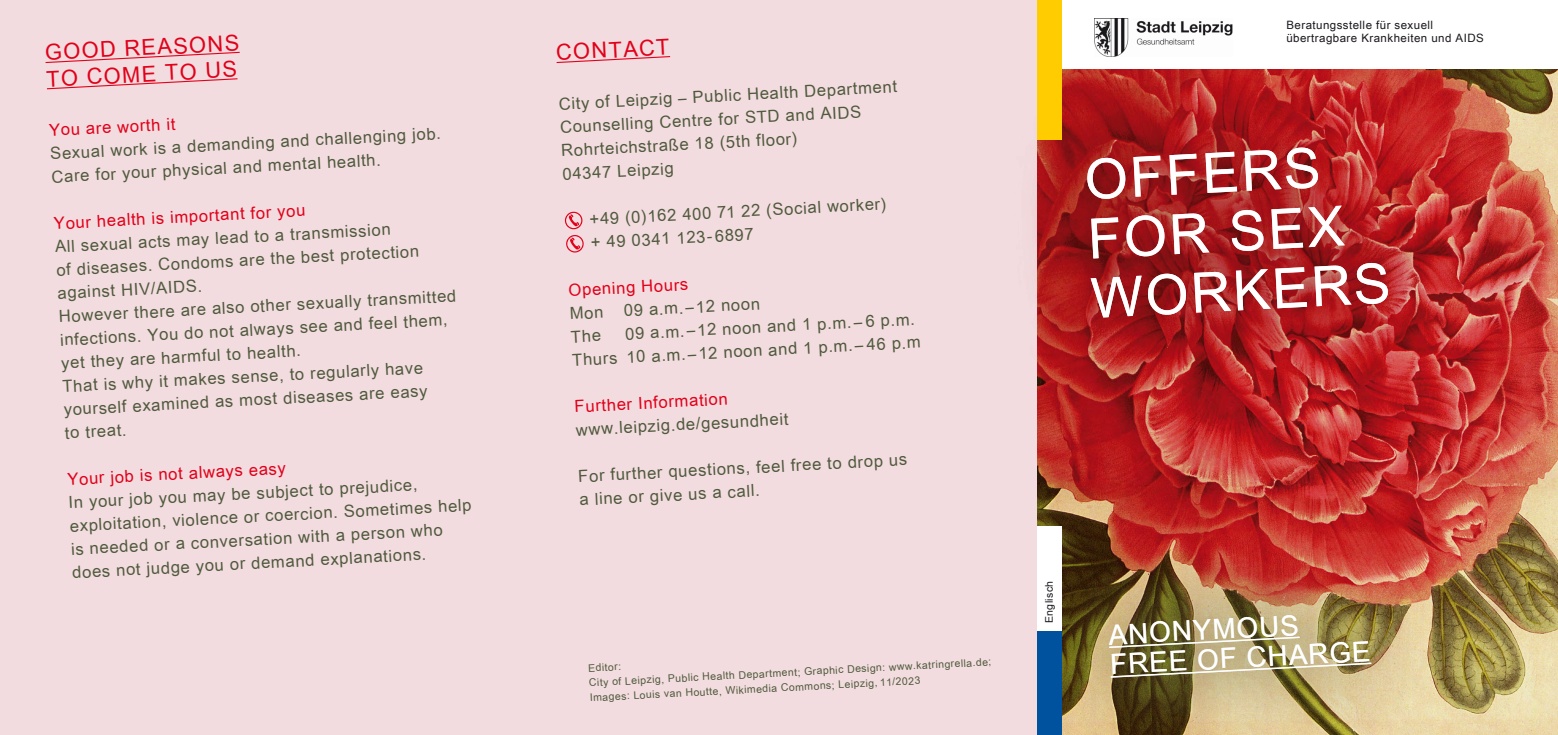
<style>
.page{position:relative;width:1558px;height:735px;background:#fff}
.page>*{position:absolute;margin:0;border:0;box-sizing:border-box;transform-origin:0 0}
.t1{font:55.48px "Arial Unicode MS";color:#fff}
.t2{font:27.65px "Arial Unicode MS";color:#fff}
.t3{font:21.88px "Arial Unicode MS";color:#e2001a}
.t4{font:16.62px/23.3px "Arial Unicode MS";color:#505a3d}
.t5{font:16.62px "Arial Unicode MS";color:#e2001a}
.t6{font:11.55px "Arial Unicode MS";letter-spacing:.04em;color:#1a171c}
.t7{font:10.5px "Arial Unicode MS";color:#505a3d}
.t8{font:10.5px "Arial Unicode MS";letter-spacing:.04em;color:#1a171c}
</style>
<div class="page">
<div style="left:0;top:0;width:1037px;height:734px;background:#f2dcdf"></div>
<svg style="left:45px;top:51px;width:195px;height:12px"></svg>
<svg style="left:47px;top:78px;width:191px;height:12px"></svg>
<svg style="left:556px;top:56px;width:115px;height:7px"></svg>
<svg style="left:565px;top:211px;width:17px;height:18px"></svg>
<svg style="left:566px;top:235px;width:18px;height:17px"></svg>
<img style="left:1037px;top:69px;width:521px;height:665px">
<img style="left:1062px;top:543px;width:374px;height:191px">
<svg style="left:1108px;top:635px;width:193px;height:13px"></svg>
<svg style="left:1109px;top:661px;width:263px;height:17px"></svg>
<svg style="left:1037px;top:74px;width:422px;height:314px"></svg>
<div style="left:1037px;top:0;width:25px;height:139px;background:#fecc00"></div>
<div style="left:1037px;top:630px;width:25px;height:104px;background:#00519e"></div>
<div style="left:1037px;top:526px;width:25px;height:104px;background:#fff"></div>
<img style="left:1094px;top:18px;width:138px;height:39px">
<p class="t3" style="left:44px;top:37px;width:196px;rotate:-3deg">GOOD REASONS</p>
<p class="t3" style="left:46px;top:63px;width:192px;rotate:-3deg">TO COME TO US</p>
<p class="t5" style="left:48px;top:118px;width:128px;rotate:-3deg">You are worth it</p>
<p class="t4" style="left:50px;top:141px;width:392px;rotate:-3deg">Sexual work is a demanding and challenging job.<br>Care for your physical and mental health.</p>
<p class="t5" style="left:53px;top:211px;width:253px;rotate:-3deg">Your health is important for you</p>
<p class="t4" style="left:55px;top:234px;width:365px;rotate:-3deg">All sexual acts may lead to a transmission<br>of diseases. Condoms are the best protection against HIV/AIDS.</p>
<p class="t4" style="left:58px;top:304px;width:399px;rotate:-3deg">However there are also other sexually transmitted infections. You do not always see and feel them, yet they are harmful to health.</p>
<p class="t4" style="left:62px;top:374px;width:366px;rotate:-3deg">That is why it makes sense, to regularly have yourself examined as most diseases are easy to treat.</p>
<p class="t5" style="left:67px;top:467px;width:220px;rotate:-3deg">Your job is not always easy</p>
<p class="t4" style="left:68px;top:490px;width:404px;rotate:-3deg">In your job you may be subject to prejudice, exploitation, violence or coercion. Sometimes help is needed or a conversation with a person who does not judge you or demand explanations.</p>
<p class="t3" style="left:555px;top:37px;width:115px;rotate:-3deg">CONTACT</p>
<p class="t4" style="left:558px;top:92px;width:340px;rotate:-3deg">City of Leipzig – Public Health Department</p>
<p class="t4" style="left:559px;top:115px;width:303px;rotate:-3deg">Counselling Centre for STD and AIDS</p>
<p class="t4" style="left:561px;top:138px;width:238px;rotate:-3deg">Rohrteichstraße 18 (5th floor)</p>
<p class="t4" style="left:562px;top:162px;width:113px;rotate:-3deg">04347 Leipzig</p>
<p class="t4" style="left:589px;top:207px;width:299px;rotate:-3deg">+49 (0)162 400 71 22 (Social worker)</p>
<p class="t4" style="left:590px;top:230px;width:165px;rotate:-3deg">+ 49 0341 123-6897</p>
<p class="t5" style="left:568px;top:278px;width:121px;rotate:-3deg">Opening Hours</p>
<p class="t4" style="left:569px;top:301px;width:192px;rotate:-3deg">Mon 09 a.m. – 12 noon</p>
<p class="t4" style="left:624px;top:322px;width:292px;rotate:-3deg">09 a.m. – 12 noon and 1 p.m. – 6 p.m.</p>
<p class="t4" style="left:571px;top:348px;width:350px;rotate:-3deg">Thurs 10 a.m. – 12 noon and 1 p.m. – 46 p.m</p>
<p class="t5" style="left:574px;top:394px;width:155px;rotate:-3deg">Further Information</p>
<p class="t4" style="left:575px;top:417px;width:214px;rotate:-3deg">www.leipzig.de/gesundheit</p>
<p class="t4" style="left:578px;top:464px;width:331px;rotate:-3deg">For further questions, feel free to drop us a line or give us a call.</p>
<p class="t7" style="left:589px;top:674px;width:404px;rotate:-3deg">City of Leipzig, Public Health Department; Graphic Design: www.katringrella.de;</p>
<p class="t7" style="left:588px;top:660px;width:34px;rotate:-3deg">Editor:</p>
<p class="t7" style="left:589px;top:689px;width:332px;rotate:-3deg">Images: Louis van Houtte, Wikimedia Commons; Leipzig, 11/2023</p>
<p class="t6" style="left:1286px;top:17px;width:148px">Beratungsstelle für sexuell</p>
<p class="t6" style="left:1286px;top:29px;width:199px">übertragbare Krankheiten und AIDS</p>
<p class="t1" style="left:1082px;top:139px;width:237px;rotate:-3deg">OFFERS</p>
<p class="t1" style="left:1086px;top:199px;width:258px;rotate:-3deg">FOR SEX</p>
<p class="t1" style="left:1089px;top:258px;width:301px;rotate:-3deg">WORKERS</p>
<p class="t8" style="left:1041px;top:623px;width:44px;rotate:-90deg">Englisch</p>
<p class="t2" style="left:1107px;top:614px;width:192px;rotate:-3deg">ANONYMOUS</p>
<p class="t2" style="left:1109px;top:644px;width:262px;rotate:-3deg">FREE OF CHARGE</p>
</div>
